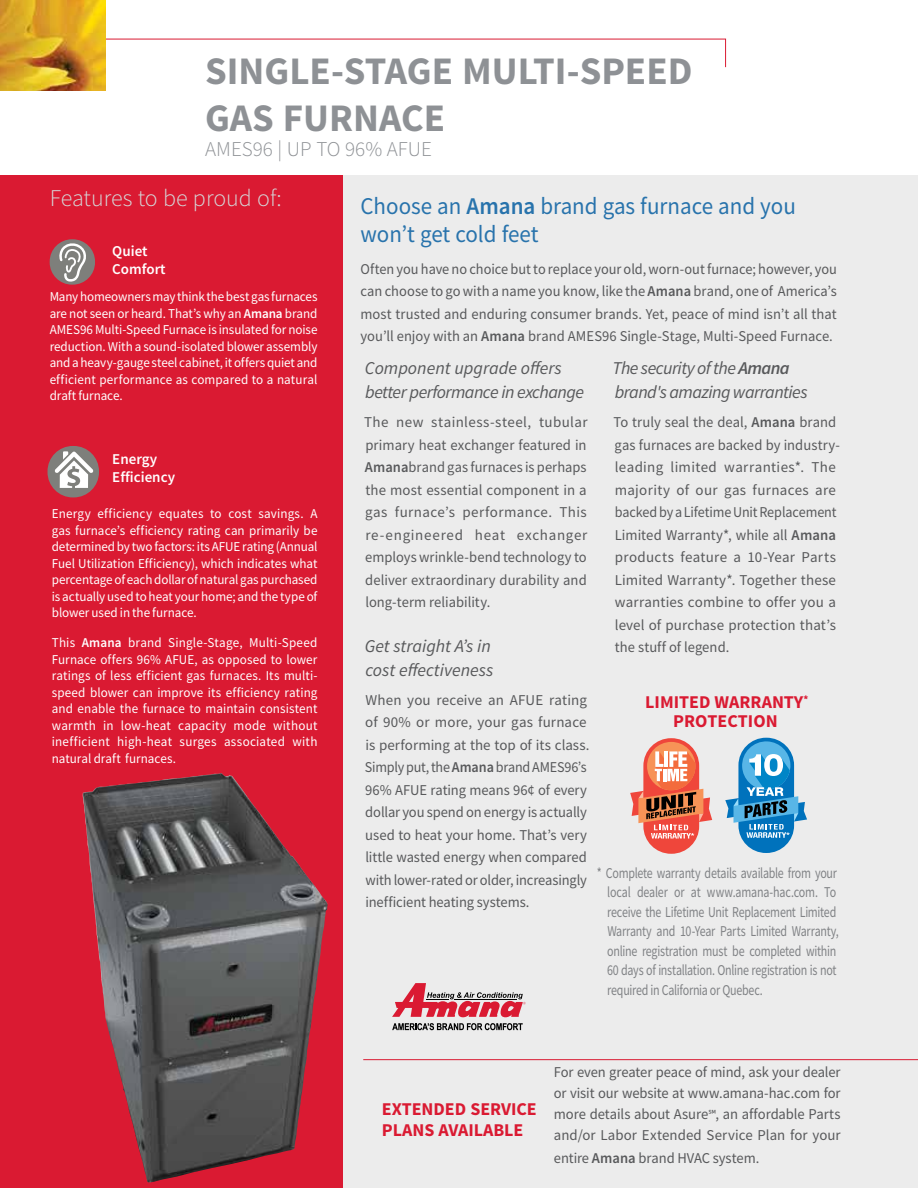
<style>
.page{position:relative;width:918px;height:1188px;background:#fff}
.page>*{position:absolute;margin:0;border:0;box-sizing:border-box;transform-origin:0 0}
.t1{font:700 39px/46.8px "Source Sans Pro";color:#8e9195}
.t2{font:24px/28.8px "Source Sans Pro";color:#2873ac;scale:.96 1}
.t3{font:300 24px "Source Sans Pro";color:#d5d7d8}
.t4{font:300 21px "Source Sans Pro";color:#8e9195}
.t5{font:italic 18px/24px "Source Sans Pro";letter-spacing:-.03em;color:#58595b}
.t6{font:700 18px/21px "Source Sans Pro";color:#da1a32}
.t7{font:italic 18px/24px "Source Sans Pro";color:#58595b}
.t8{font:15px/22.5px "Source Sans Pro";color:#58595b;text-align:justify}
.t9{font:15px/19.5px "Source Sans Pro";letter-spacing:-.02em;color:#808285;scale:.8 1}
.t10{font:15px/22.5px "Source Sans Pro";color:#58595b;text-align:justify;scale:.95 1}
.t11{font:600 15px/18px "Source Sans Pro";color:#fff}
.t12{font:13.5px/16.5px "Source Sans Pro";letter-spacing:.005em;color:#fff;text-align:justify}
.s1{font-weight:600}
.s2{font-size:12px}
</style>
<div class="page">
<div style="left:0;top:176px;width:344px;height:1012px;background:#da1a32"></div>
<div style="left:343px;top:176px;width:575px;height:1012px;background:#ececec"></div>
<svg style="left:392px;top:983px;width:134px;height:34px"></svg>
<svg style="left:392px;top:1023px;width:131px;height:7px"></svg>
<svg style="left:105px;top:39px;width:621px;height:29px"></svg>
<div style="left:48px;top:446px;width:51px;height:51px;background:#7e7f7b;border-radius:25px"></div>
<svg style="left:55px;top:451px;width:38px;height:37px"></svg>
<svg style="left:363px;top:1059px;width:555px;height:2px"></svg>
<div style="left:50px;top:239px;width:45px;height:46px;background:#7e7f7b;border-radius:22px"></div>
<svg style="left:58px;top:242px;width:29px;height:40px"></svg>
<div style="left:738px;top:738px;width:56px;height:115px;background:#0072bc;border-radius:28px"></div>
<svg style="left:725px;top:741px;width:82px;height:97px"></svg>
<div style="left:643px;top:738px;width:56px;height:116px;background:#ef463b;border-radius:28px"></div>
<div style="left:647px;top:742px;width:48px;height:48px;background:#f79357;border-radius:50%"></div>
<svg style="left:630px;top:751px;width:82px;height:88px"></svg>
<img style="left:82px;top:773px;width:246px;height:410px">
<img style="left:0;top:0;width:105px;height:91px">
<h1 class="t1" style="left:205px;top:49px;width:489px">SINGLE-STAGE MULTI-SPEED<br>GAS FURNACE</h1>
<h3 class="t4" style="left:205px;top:136px;width:228px">AMES96 | UP TO 96% AFUE</h3>
<h2 class="t3" style="left:50px;top:183px;width:234px">Features to be proud of:</h2>
<p class="t11" style="left:112px;top:241px;width:55px">Quiet<br>Comfort</p>
<p class="t12" style="left:50px;top:289px;width:269px">Many homeowners may think the best gas furnaces are not seen or heard. That’s why an <span class="s1">Amana</span> brand AMES96 Multi-Speed Furnace is insulated for noise reduction. With a sound-isolated blower assembly and a heavy-gauge steel cabinet, it offers quiet and efficient performance as compared to a natural draft furnace.</p>
<p class="t11" style="left:112px;top:450px;width:64px">Energy<br>Efficiency</p>
<p class="t12" style="left:52px;top:506px;width:267px">Energy efficiency equates to cost savings. A gas furnace’s efficiency rating can primarily be determined by two factors: its AFUE rating (Annual Fuel Utilization Efficiency), which indicates what percentage of each dollar of natural gas purchased is actually used to heat your home; and the type of blower used in the furnace.</p>
<p class="t12" style="left:52px;top:635px;width:267px">This <span class="s1">Amana</span> brand Single-Stage, Multi-Speed Furnace offers 96% AFUE, as opposed to lower ratings of less efficient gas furnaces. Its multi&shy;speed blower can improve its efficiency rating and enable the furnace to maintain consistent warmth in low-heat capacity mode without inefficient high-heat surges associated with natural draft furnaces.</p>
<h2 class="t2" style="left:361px;top:191px;width:455px">Choose an <span class="s1">Amana</span> brand gas furnace and you won’t get cold feet</h2>
<p class="t10" style="left:361px;top:257px;width:503px">Often you have no choice but to replace your old, worn-out furnace; however, you can choose to go with a name you know, like the <span class="s1">Amana</span> brand, one of America’s most trusted and enduring consumer brands. Yet, peace of mind isn’t all that you’ll enjoy with an <span class="s1">Amana</span> brand AMES96 Single-Stage, Multi-Speed Furnace.</p>
<p class="t5" style="left:365px;top:356px;width:221px">Component upgrade offers better performance in exchange</p>
<p class="t8" style="left:364px;top:411px;width:225px">The new stainless-steel, tubular primary heat exchanger featured in <span class="s1">Amana</span>brand gas furnaces is perhaps the most essential component in a gas furnace’s performance. This re-engineered heat exchanger employs wrinkle-bend technology to deliver extraordinary durability and long-term reliability.</p>
<p class="t7" style="left:365px;top:634px;width:130px">Get straight A’s in cost effectiveness</p>
<p class="t8" style="left:365px;top:688px;width:226px;text-align:left">When you receive an AFUE rating of 90% or more, your gas furnace is performing at the top of its class.<br>Simply put, the <span class="s1">Amana</span> brand AMES96’s 96% AFUE rating means 96¢ of every dollar you spend on energy is actually used to heat your home. That’s very little wasted energy when compared with lower-rated or older, increasingly inefficient heating systems.</p>
<p class="t5" style="left:613px;top:356px;width:197px">The security of the <span class="s1">Amana </span>brand's amazing warranties</p>
<p class="t8" style="left:614px;top:411px;width:228px;text-align:left">To truly seal the deal, <span class="s1">Amana</span> brand gas furnaces are backed by industry&shy;leading limited warranties*. The majority of our gas furnaces are backed by a Lifetime Unit Replacement Limited Warranty*, while all <span class="s1">Amana </span>products feature a 10-Year Parts Limited Warranty*. Together these warranties combine to offer you a level of purchase protection that’s the stuff of legend.</p>
<p class="t6" style="left:645px;top:693px;width:165px;line-height:19.5px;text-align:center">LIMITED WARRANTY<sup>*<br></sup>PROTECTION</p>
<p class="t9" style="left:607px;top:863px;width:291px;text-indent:-10px">* Complete warranty details available from your local dealer or at www.amana-hac.com. To receive the Lifetime Unit Replacement Limited Warranty and 10-Year Parts Limited Warranty, online registration must be completed within 60 days of installation. Online registration is not required in California or Quebec.</p>
<p class="t6" style="left:382px;top:1099px;width:156px">EXTENDED SERVICE<br>PLANS AVAILABLE</p>
<p class="t8" style="left:554px;top:1061px;width:288px;line-height:21px">For even greater peace of mind, ask your dealer or visit our website at www.amana-hac.com for more details about Asure<span class="s2">℠</span>, an affordable Parts and/or Labor Extended Service Plan for your</p>
<p class="t8" style="left:554px;top:1146px;width:207px">entire <span class="s1">Amana</span> brand HVAC system.</p>
</div>
